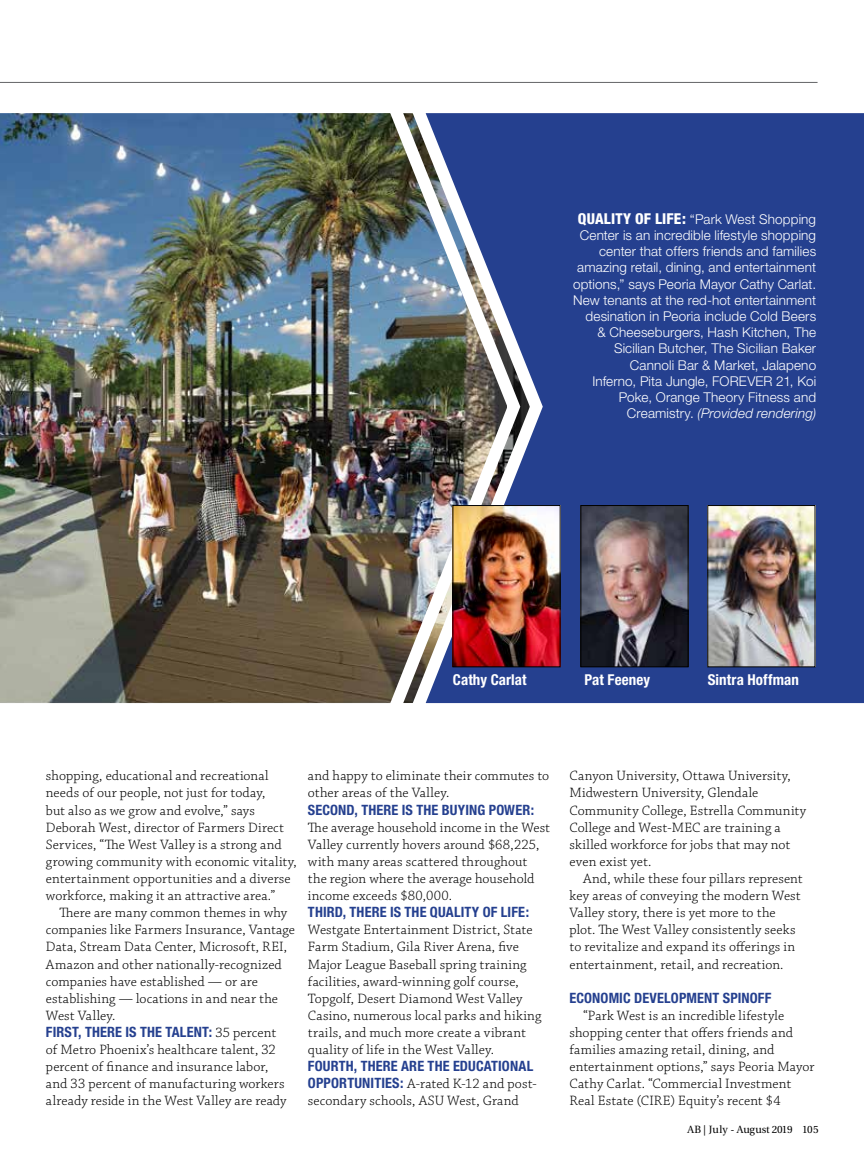
<style>
.page{position:relative;width:864px;height:1175px;background:#fff}
.page>*{position:absolute;margin:0;border:0;box-sizing:border-box;transform-origin:0 0}
.t1{font:700 condensed 15px "Helvetica Neue";letter-spacing:.005em;color:#fff}
.t2{font:300 14.25px/17.1px "Chaparral Pro";letter-spacing:.01em;color:#000}
.t3{font:700 condensed 14.25px "Helvetica Neue";letter-spacing:.01em;color:#25408f}
.t4{font:300 13.5px/16.2px "Helvetica Neue";letter-spacing:.01em;color:#fff;text-align:right}
.t5{font:10.5px "Utopia";letter-spacing:-.005em;color:#000}
.s1{font-weight:800;font-stretch:condensed;font-size:15px}
.s2{font-style:italic}
.s3{font-family:"Chaparral Pro";font-weight:300;font-stretch:normal;color:#000}
.s4{font-family:"Helvetica Neue";font-weight:700;font-stretch:condensed;color:#25408f}
</style>
<div class="page">
<hr style="left:0;top:82px;width:818px;height:1px;background:#636466">
<img style="left:0;top:113px;width:377px;height:591px">
<svg style="left:377px;top:113px;width:487px;height:591px;background:#3d528b"></svg>
<img style="left:582px;top:507px;width:104px;height:158px">
<div style="left:580px;top:505px;width:108px;height:162px;border:1px solid #000"></div>
<img style="left:455px;top:507px;width:104px;height:158px">
<div style="left:453px;top:505px;width:108px;height:162px;border:1px solid #000"></div>
<img style="left:709px;top:507px;width:104px;height:158px">
<div style="left:707px;top:505px;width:108px;height:162px;border:1px solid #000"></div>
<p class="t4" style="left:573px;top:210px;width:244px"><span class="s1">QUALITY OF LIFE:</span> “Park West Shopping Center is an incredible lifestyle shopping center that offers friends and families amazing retail, dining, and entertainment options,” says Peoria Mayor Cathy Carlat.<br>New tenants at the red-hot entertainment desination in Peoria include Cold Beers<br>&amp; Cheeseburgers, Hash Kitchen, The Sicilian Butcher, The Sicilian Baker Cannoli Bar &amp; Market, Jalapeno<br>Inferno, Pita Jungle, FOREVER 21, Koi Poke, Orange Theory Fitness and Creamistry. <span class="s2">(Provided rendering)</span></p>
<p class="t1" style="left:453px;top:671px;width:75px">Cathy Carlat</p>
<p class="t1" style="left:584px;top:671px;width:67px">Pat Feeney</p>
<p class="t1" style="left:708px;top:671px;width:93px">Sintra Hoffman</p>
<p class="t2" style="left:46px;top:768px;width:252px">shopping, educational and recreational needs of our people, not just for today,<br>but also as we grow and evolve,” says Deborah West, director of Farmers Direct Services, “The West Valley is a strong and growing community with economic vitality, entertainment opportunities and a diverse workforce, making it an attractive area.”</p>
<p class="t2" style="left:46px;top:904px;width:251px;text-indent:13px">There are many common themes in why companies like Farmers Insurance, Vantage Data, Stream Data Center, Microsoft, REI, Amazon and other nationally-recognized companies have established — or are establishing — locations in and near the West Valley.</p>
<p class="t3" style="left:46px;top:1023px;width:232px">FIRST, THERE IS THE TALENT: <span class="s3">35 percent</span></p>
<p class="t2" style="left:46px;top:1041px;width:242px">of Metro Phoenix’s healthcare talent, 32 percent of finance and insurance labor, and 33 percent of manufacturing workers already reside in the West Valley are ready</p>
<p class="t2" style="left:308px;top:768px;width:243px">and happy to eliminate their commutes to other areas of the Valley.</p>
<p class="t3" style="left:308px;top:801px;width:228px">SECOND, THERE IS THE BUYING POWER:</p>
<p class="t2" style="left:308px;top:819px;width:244px">The average household income in the West Valley currently hovers around $68,225, with many areas scattered throughout<br>the region where the average household income exceeds $80,000.</p>
<p class="t3" style="left:308px;top:903px;width:223px">THIRD, THERE IS THE QUALITY OF LIFE:</p>
<p class="t2" style="left:308px;top:922px;width:235px">Westgate Entertainment District, State Farm Stadium, Gila River Arena, five Major League Baseball spring training facilities, award-winning golf course, Topgolf, Desert Diamond West Valley Casino, numerous local parks and hiking trails, and much more create a vibrant quality of life in the West Valley.</p>
<p class="t3" style="left:308px;top:1057px;width:227px">FOURTH, THERE ARE THE EDUCATIONAL</p>
<p class="t2" style="left:308px;top:1075px;width:230px"><span class="s4">OPPORTUNITIES:</span> A-rated K-12 and post&shy;secondary schools, ASU West, Grand</p>
<p class="t2" style="left:570px;top:768px;width:238px">Canyon University, Ottawa University, Midwestern University, Glendale Community College, Estrella Community College and West-MEC are training a skilled workforce for jobs that may not even exist yet.</p>
<p class="t2" style="left:570px;top:870px;width:235px;text-indent:13px">And, while these four pillars represent key areas of conveying the modern West Valley story, there is yet more to the plot. The West Valley consistently seeks to revitalize and expand its offerings in entertainment, retail, and recreation.</p>
<p class="t3" style="left:570px;top:989px;width:203px">ECONOMIC DEVELOPMENT SPINOFF</p>
<p class="t2" style="left:570px;top:1007px;width:246px;text-indent:13px">“Park West is an incredible lifestyle shopping center that offers friends and families amazing retail, dining, and entertainment options,” says Peoria Mayor Cathy Carlat. “Commercial Investment Real Estate (CIRE) Equity’s recent $4</p>
<p class="t5" style="left:688px;top:1124px;width:133px">AB | July - August 2019 105</p>
</div>
